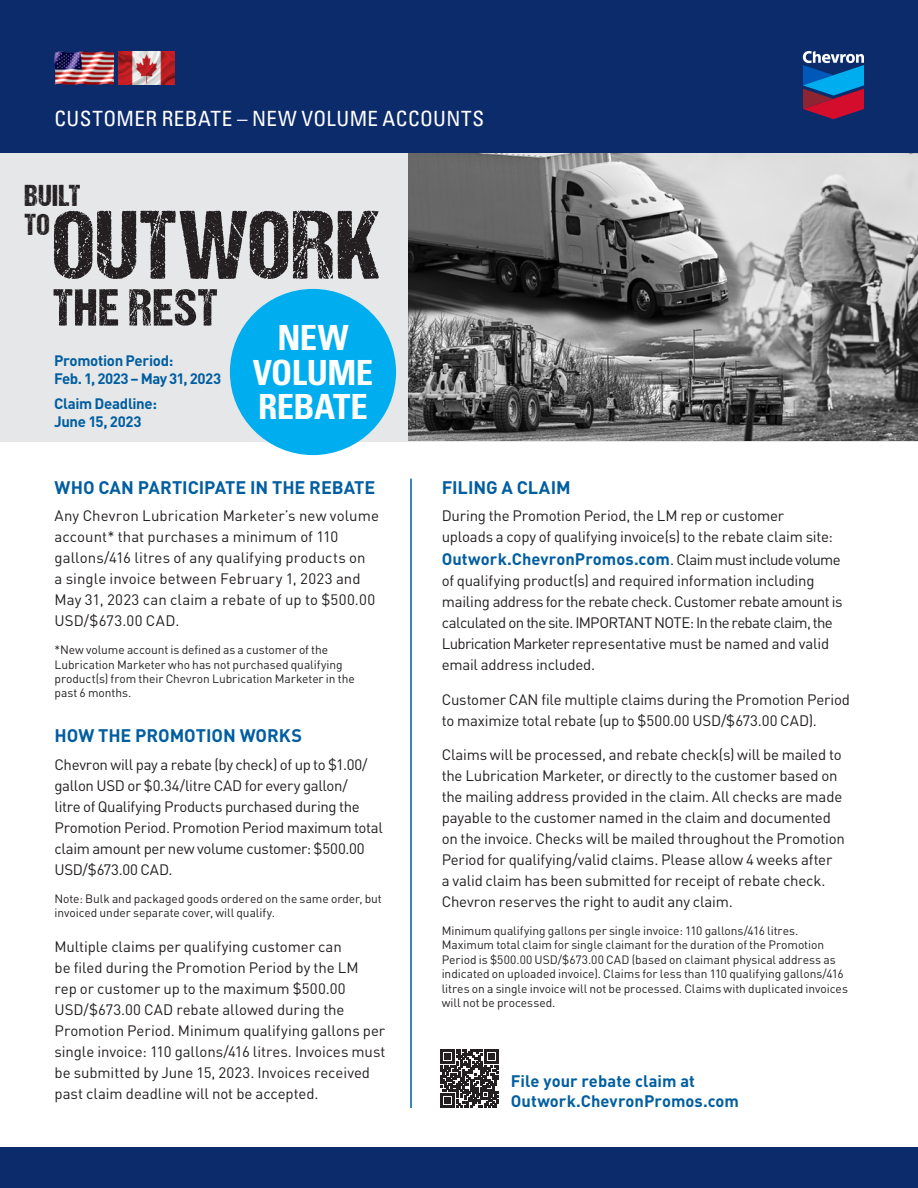
<style>
.page{position:relative;width:918px;height:1188px;background:#fff}
.page>*{position:absolute;margin:0;border:0;box-sizing:border-box;transform-origin:0 0}
.New_look_head{font:97.5px "DCC Ash";letter-spacing:.015em;color:#231f20}
.New_look_head-2{font:52.35px "DCC Ash";letter-spacing:.02em;color:#231f20}
.New_look_head-3{font:700 condensed 34.65px/34.7px "Univers LT Std";letter-spacing:-.02em;color:#fff;text-align:center}
.New_look_head-4{font:30.3px/28.3px "DCC Ash";letter-spacing:.02em;color:#231f20}
.Intro_Paragraph_-_12{font:condensed 21px "Univers LT Std";letter-spacing:.02em;color:#fff}
.Subhead_11_pt_bold{font:700 18px "DIN";color:#005ea0}
.Body_-_9pt_Light{font:700 16.5px/19.8px "DIN";letter-spacing:.005em;color:#005ea0}
.Body_-_9pt_Light-2{font:15px/21px "DIN";letter-spacing:-.01em;color:#231f20}
.Intro_Paragraph_-_12-2{font:700 15px/18px "DIN";letter-spacing:-.025em;color:#005ea0}
.Body_-_9pt_Light-3{font:12px/14.4px "DIN";letter-spacing:-.005em;color:#231f20}
.s1{font-weight:400;font-size:15px;color:#231f20}
</style>
<div class="page">
<div style="left:0;top:0;width:918px;height:153px;background:#0c2b6b"></div>
<hr style="left:410px;top:479px;width:2px;height:629px;background:#005ea0">
<svg style="left:803px;top:51px;width:61px;height:68px"></svg>
<img style="left:118px;top:52px;width:57px;height:32px">
<img style="left:55px;top:52px;width:59px;height:32px">
<div style="left:0;top:153px;width:918px;height:288px;background:#e6e7e9"></div>
<img style="left:409px;top:153px;width:509px;height:288px">
<svg style="left:440px;top:1049px;width:58px;height:58px"></svg>
<div style="left:230px;top:289px;width:166px;height:166px;background:#00aeef;border-radius:50%"></div>
<div style="left:0;top:1148px;width:918px;height:40px;background:#0c2b6b"></div>
<p class="Intro_Paragraph_-_12" style="left:55px;top:105px;width:431px">CUSTOMER REBATE – NEW VOLUME ACCOUNTS</p>
<p class="New_look_head-4" style="left:24px;top:181px;width:58px">BUILT<br>TO</p>
<p class="New_look_head" style="left:53px;top:193px;width:329px">OUTWORK</p>
<p class="New_look_head-2" style="left:53px;top:279px;width:166px">THE REST</p>
<p class="New_look_head-3" style="left:253px;top:320px;width:122px">NEW<br>VOLUME<br>REBATE</p>
<p class="Intro_Paragraph_-_12-2" style="left:54px;top:351px;width:169px">Promotion Period:<br>Feb. 1, 2023 – May 31, 2023</p>
<p class="Intro_Paragraph_-_12-2" style="left:54px;top:394px;width:104px">Claim Deadline:<br>June 15, 2023</p>
<p class="Subhead_11_pt_bold" style="left:55px;top:475px;width:322px">WHO CAN PARTICIPATE IN THE REBATE</p>
<p class="Body_-_9pt_Light-2" style="left:55px;top:505px;width:326px">Any Chevron Lubrication Marketer’s new volume account* that purchases a minimum of 110 gallons/416 litres of any qualifying products on<br>a single invoice between February 1, 2023 and May 31, 2023 can claim a rebate of up to $500.00<br>USD/$673.00 CAD.</p>
<p class="Body_-_9pt_Light-3" style="left:55px;top:642px;width:302px">*New volume account is defined as a customer of the Lubrication Marketer who has not purchased qualifying product(s) from their Chevron Lubrication Marketer in the past 6 months.</p>
<p class="Subhead_11_pt_bold" style="left:55px;top:724px;width:249px">HOW THE PROMOTION WORKS</p>
<p class="Body_-_9pt_Light-2" style="left:55px;top:754px;width:330px">Chevron will pay a rebate (by check) of up to $1.00/ gallon USD or $0.34/litre CAD for every gallon/<br>litre of Qualifying Products purchased during the Promotion Period. Promotion Period maximum total claim amount per new volume customer: $500.00<br>USD/$673.00 CAD.</p>
<p class="Body_-_9pt_Light-3" style="left:55px;top:891px;width:329px">Note: Bulk and packaged goods ordered on the same order, but invoiced under separate cover, will qualify.</p>
<p class="Body_-_9pt_Light-2" style="left:55px;top:936px;width:333px">Multiple claims per qualifying customer can<br>be filed during the Promotion Period by the LM<br>rep or customer up to the maximum $500.00<br>USD/$673.00 CAD rebate allowed during the Promotion Period. Minimum qualifying gallons per single invoice: 110 gallons/416 litres. Invoices must be submitted by June 15, 2023. Invoices received past claim deadline will not be accepted.</p>
<p class="Subhead_11_pt_bold" style="left:442px;top:475px;width:130px">FILING A CLAIM</p>
<p class="Body_-_9pt_Light-2" style="left:442px;top:505px;width:393px">During the Promotion Period, the LM rep or customer uploads a copy of qualifying invoice(s) to the rebate claim site:</p>
<p class="Body_-_9pt_Light" style="left:442px;top:549px;width:400px">Outwork.ChevronPromos.com<span class="s1">. Claim must include volume</span></p>
<p class="Body_-_9pt_Light-2" style="left:442px;top:570px;width:402px">of qualifying product(s) and required information including mailing address for the rebate check. Customer rebate amount is calculated on the site. IMPORTANT NOTE: In the rebate claim, the Lubrication Marketer representative must be named and valid email address included.</p>
<p class="Body_-_9pt_Light-2" style="left:442px;top:688px;width:410px">Customer CAN file multiple claims during the Promotion Period to maximize total rebate (up to $500.00 USD/$673.00 CAD).</p>
<p class="Body_-_9pt_Light-2" style="left:442px;top:744px;width:405px">Claims will be processed, and rebate check(s) will be mailed to the Lubrication Marketer, or directly to the customer based on the mailing address provided in the claim. All checks are made payable to the customer named in the claim and documented on the invoice. Checks will be mailed throughout the Promotion Period for qualifying/valid claims. Please allow 4 weeks after<br>a valid claim has been submitted for receipt of rebate check.<br>Chevron reserves the right to audit any claim.</p>
<p class="Body_-_9pt_Light-3" style="left:442px;top:923px;width:408px">Minimum qualifying gallons per single invoice: 110 gallons/416 litres.<br>Maximum total claim for single claimant for the duration of the Promotion Period is $500.00 USD/$673.00 CAD (based on claimant physical address as indicated on uploaded invoice). Claims for less than 110 qualifying gallons/416 litres on a single invoice will not be processed. Claims with duplicated invoices will not be processed.</p>
<p class="Body_-_9pt_Light" style="left:511px;top:1070px;width:230px">File your rebate claim at<br>Outwork.ChevronPromos.com</p>
</div>
